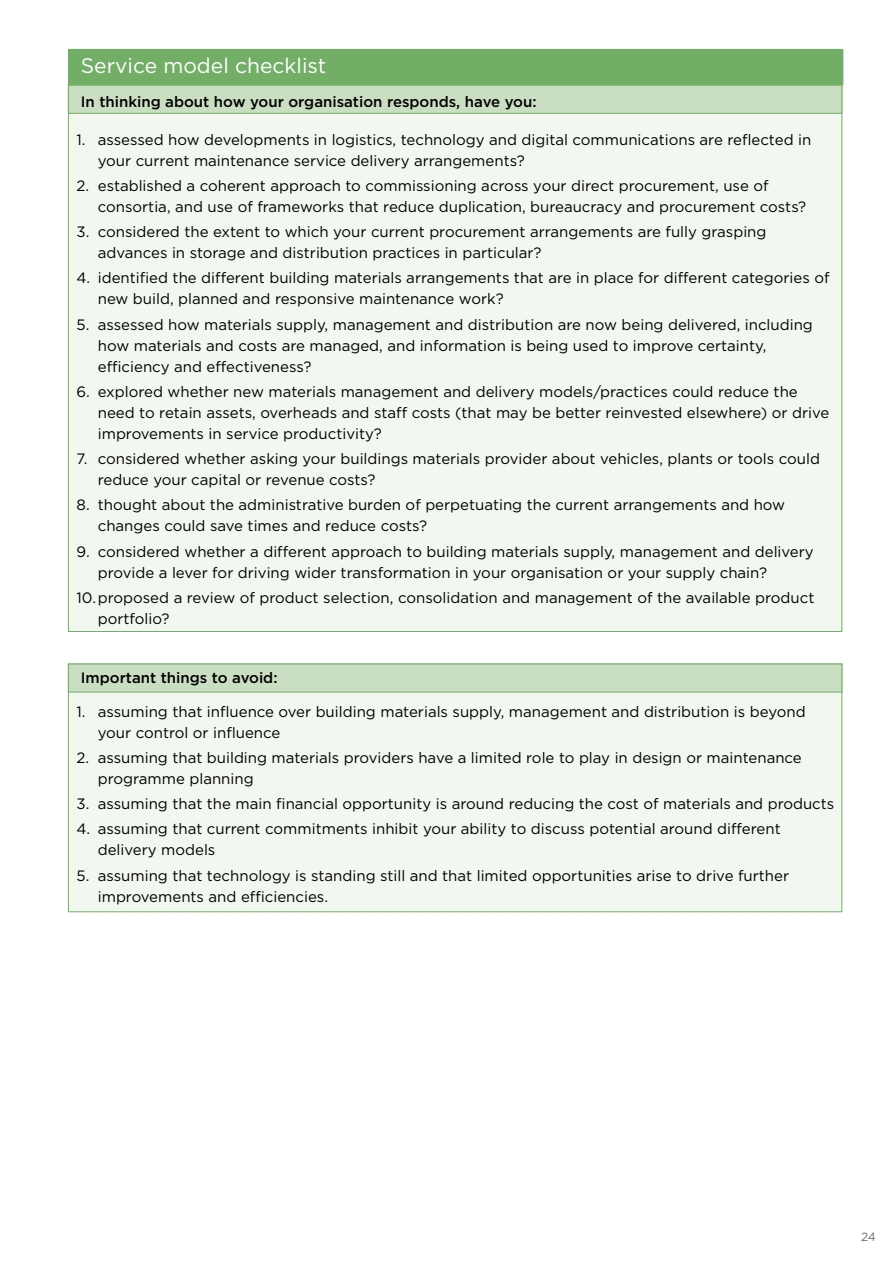
<style>
.page{position:relative;width:893px;height:1263px;background:#fff}
.page>*{position:absolute;margin:0;border:0;box-sizing:border-box;transform-origin:0 0}
.t1{font:21px "Gotham";color:#fff}
.t2{font:15px/21px "Gotham";color:#000}
.t3{font:500 15px "Gotham";color:#000}
.t4{font:12px "Gotham";color:#706f6f}
</style>
<div class="page">
<div style="left:68px;top:664px;width:774px;height:248px;background:#f2f7f0;border:1px solid #72ae66"></div>
<div style="left:68px;top:664px;width:774px;height:28px;background:#cadec2;border:1px solid #72ae66"></div>
<div style="left:68px;top:50px;width:774px;height:582px;background:#f2f7f0;border:1px solid #72ae66"></div>
<div style="left:68px;top:49px;width:775px;height:36px;background:#72ae66"></div>
<div style="left:68px;top:85px;width:774px;height:29px;background:#cadec2;border:1px solid #72ae66"></div>
<h1 class="t1" style="left:81px;top:54px;width:247px">Service model checklist</h1>
<p class="t3" style="left:81px;top:93px;width:457px">In thinking about how your organisation responds, have you:</p>
<p class="t2" style="left:98px;top:129px;width:715px;text-indent:-21px">1. assessed how developments in logistics, technology and digital communications are reflected in your current maintenance service delivery arrangements?</p>
<p class="t2" style="left:98px;top:175px;width:710px;text-indent:-21px">2. established a coherent approach to commissioning across your direct procurement, use of consortia, and use of frameworks that reduce duplication, bureaucracy and procurement costs?</p>
<p class="t2" style="left:98px;top:221px;width:670px;text-indent:-21px">3. considered the extent to which your current procurement arrangements are fully grasping advances in storage and distribution practices in particular?</p>
<p class="t2" style="left:98px;top:267px;width:733px;text-indent:-21px">4. identified the different building materials arrangements that are in place for different categories of new build, planned and responsive maintenance work?</p>
<p class="t2" style="left:98px;top:314px;width:717px;text-indent:-21px">5. assessed how materials supply, management and distribution are now being delivered, including how materials and costs are managed, and information is being used to improve certainty, efficiency and effectiveness?</p>
<p class="t2" style="left:98px;top:381px;width:733px;text-indent:-21px">6. explored whether new materials management and delivery models/practices could reduce the need to retain assets, overheads and staff costs (that may be better reinvested elsewhere) or drive improvements in service productivity?</p>
<p class="t2" style="left:98px;top:448px;width:724px;text-indent:-21px">7. considered whether asking your buildings materials provider about vehicles, plants or tools could reduce your capital or revenue costs?</p>
<p class="t2" style="left:98px;top:494px;width:689px;text-indent:-21px">8. thought about the administrative burden of perpetuating the current arrangements and how changes could save times and reduce costs?</p>
<p class="t2" style="left:98px;top:540px;width:717px;text-indent:-21px">9. considered whether a different approach to building materials supply, management and delivery provide a lever for driving wider transformation in your organisation or your supply chain?</p>
<p class="t2" style="left:98px;top:587px;width:718px;text-indent:-21px">10.proposed a review of product selection, consolidation and management of the available product portfolio?</p>
<p class="t3" style="left:81px;top:669px;width:198px">Important things to avoid:</p>
<p class="t2" style="left:98px;top:700px;width:709px;text-indent:-21px">1. assuming that influence over building materials supply, management and distribution is beyond your control or influence</p>
<p class="t2" style="left:98px;top:747px;width:705px;text-indent:-21px">2. assuming that building materials providers have a limited role to play in design or maintenance programme planning</p>
<p class="t2" style="left:77px;top:793px;width:759px">3. assuming that the main financial opportunity is around reducing the cost of materials and products</p>
<p class="t2" style="left:98px;top:818px;width:684px;text-indent:-21px">4. assuming that current commitments inhibit your ability to discuss potential around different delivery models</p>
<p class="t2" style="left:98px;top:864px;width:693px;text-indent:-21px">5. assuming that technology is standing still and that limited opportunities arise to drive further improvements and efficiencies.</p>
<p class="t4" style="left:861px;top:1230px;width:16px">24</p>
</div>
